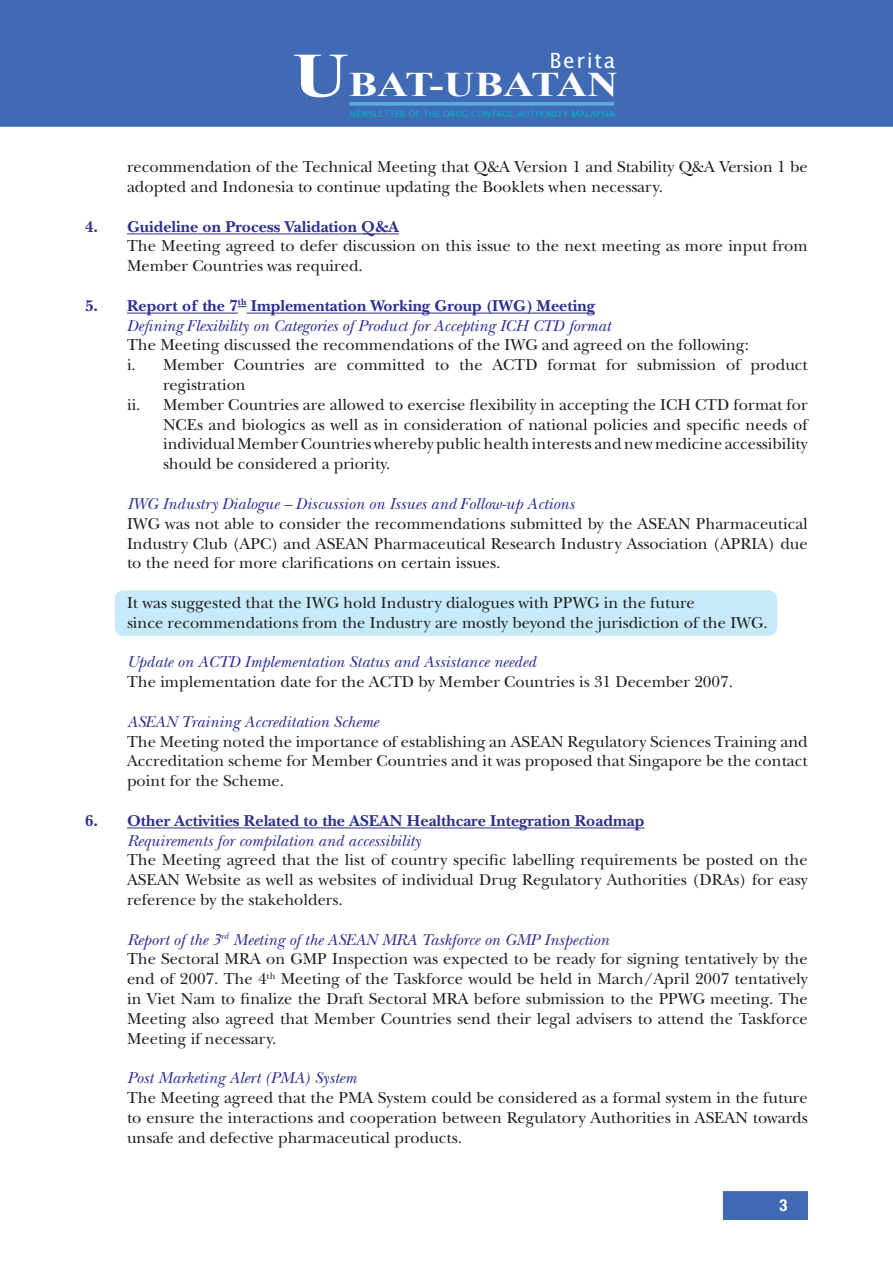
<style>
.page{position:relative;width:893px;height:1263px;background:#fff}
.page>*{position:absolute;margin:0;border:0;box-sizing:border-box;transform-origin:0 0}
.t1{font:700 34.5px "Times New Roman";color:#fff;scale:1.24 1}
.t2{font:21px "Lucida Sans";letter-spacing:.075em;color:#fff}
.t3{font:16.5px/19.8px "New Baskerville";color:#231f20}
.t4{font:italic 16.5px/19.8px "New Baskerville";color:#2e3092}
.t5{font:700 16.5px "New Baskerville";color:#2e3092}
.t6{font:700 condensed 16.5px "Helvetica Neue";color:#fff}
.t7{font:9px "Lucida Sans";color:#00b7ce}
.s1{font-size:63px}
.s2{font-weight:700;font-style:normal}
.s3{font-style:italic;color:#2e3092}
</style>
<div class="page">
<div style="left:724px;top:1192px;width:83px;height:27px;background:#406ab4"></div>
<div style="left:723px;top:1191px;width:85px;height:29px;border:2px solid #406ab4"></div>
<div style="left:0;top:0;width:893px;height:127px;background:#406ab4"></div>
<svg style="left:349px;top:102px;width:265px;height:4px"></svg>
<div style="left:115px;top:590px;width:662px;height:46px;background:#c6eafa;border-radius:9px"></div>
<hr style="left:127px;top:233px;width:272px;height:1px;background:#2e3092">
<hr style="left:127px;top:313px;width:111px;height:1px;background:#2e3092">
<hr style="left:246px;top:313px;width:349px;height:1px;background:#2e3092">
<hr style="left:127px;top:827px;width:517px;height:1px;background:#2e3092">
<p class="t2" style="left:550px;top:48px;width:67px">Berita</p>
<h1 class="t1" style="left:292px;top:65px;width:264px"><span class="s1">U</span>BAT-UBATAN</h1>
<p class="t7" style="left:350px;top:108px;width:266px">NEWSLETTER OF THE DRUG CONTROL AUTHORITY MALAYSIA</p>
<p class="t3" style="left:127px;top:157px;width:682px">recommendation of the Technical Meeting that Q&amp;A Version 1 and Stability Q&amp;A Version 1 be adopted and Indonesia to continue updating the Booklets when necessary.</p>
<p class="t5" style="left:85px;top:217px;width:315px">4. Guideline on Process Validation Q&amp;A</p>
<p class="t3" style="left:127px;top:236px;width:682px">The Meeting agreed to defer discussion on this issue to the next meeting as more input from<br>Member Countries was required.</p>
<p class="t4" style="left:127px;top:296px;width:485px;text-indent:-42px"><span class="s2">5. Report of the 7</span><sup>th</sup> <span class="s2">Implementation Working Group (IWG) Meeting<br></span>Defining Flexibility on Categories of Product for Accepting ICH CTD format</p>
<p class="t3" style="left:127px;top:335px;width:623px">The Meeting discussed the recommendations of the IWG and agreed on the following:</p>
<p class="t3" style="left:127px;top:355px;width:682px">i. Member Countries are committed to the ACTD format for submission of product</p>
<p class="t3" style="left:163px;top:375px;width:84px">registration</p>
<p class="t3" style="left:127px;top:394px;width:682px">ii. Member Countries are allowed to exercise flexibility in accepting the ICH CTD format for</p>
<p class="t3" style="left:163px;top:414px;width:646px">NCEs and biologics as well as in consideration of national policies and specific needs of</p>
<p class="t3" style="left:163px;top:434px;width:646px">individual Member Countries whereby public health interests and new medicine accessibility</p>
<p class="t3" style="left:163px;top:454px;width:229px">should be considered a priority.</p>
<p class="t4" style="left:127px;top:494px;width:449px">IWG Industry Dialogue – Discussion on Issues and Follow-up Actions</p>
<p class="t3" style="left:127px;top:513px;width:682px;text-align:justify">IWG was not able to consider the recommendations submitted by the ASEAN Pharmaceutical Industry Club (APC) and ASEAN Pharmaceutical Research Industry Association (APRIA) due to the need for more clarifications on certain issues.</p>
<p class="t3" style="left:127px;top:592px;width:642px">It was suggested that the IWG hold Industry dialogues with PPWG in the future<br>since recommendations from the Industry are mostly beyond the jurisdiction of the IWG.</p>
<p class="t4" style="left:127px;top:652px;width:410px">Update on ACTD Implementation Status and Assistance needed</p>
<p class="t3" style="left:127px;top:672px;width:607px">The implementation date for the ACTD by Member Countries is 31 December 2007.</p>
<p class="t4" style="left:127px;top:712px;width:253px">ASEAN Training Accreditation Scheme</p>
<p class="t3" style="left:127px;top:731px;width:682px;text-align:justify">The Meeting noted the importance of establishing an ASEAN Regulatory Sciences Training and Accreditation scheme for Member Countries and it was proposed that Singapore be the contact point for the Scheme.</p>
<p class="t5" style="left:85px;top:811px;width:561px">6. Other Activities Related to the ASEAN Healthcare Integration Roadmap</p>
<p class="t4" style="left:127px;top:830px;width:295px">Requirements for compilation and accessibility</p>
<p class="t3" style="left:127px;top:850px;width:682px;text-align:justify">The Meeting agreed that the list of country specific labelling requirements be posted on the ASEAN Website as well as websites of individual Drug Regulatory Authorities (DRAs) for easy reference by the stakeholders.</p>
<p class="t3" style="left:127px;top:929px;width:682px"><span class="s3">Report of the 3</span><sup>rd</sup> <span class="s3">Meeting of the ASEAN MRA Taskforce on GMP Inspection<br></span>The Sectoral MRA on GMP Inspection was expected to be ready for signing tentatively by the end of 2007. The 4<sup>th</sup> Meeting of the Taskforce would be held in March/April 2007 tentatively in Viet Nam to finalize the Draft Sectoral MRA before submission to the PPWG meeting. The Meeting also agreed that Member Countries send their legal advisers to attend the Taskforce Meeting if necessary.</p>
<p class="t4" style="left:127px;top:1068px;width:231px">Post Marketing Alert (PMA) System</p>
<p class="t3" style="left:127px;top:1087px;width:682px;text-align:justify">The Meeting agreed that the PMA System could be considered as a formal system in the future to ensure the interactions and cooperation between Regulatory Authorities in ASEAN towards unsafe and defective pharmaceutical products.</p>
<p class="t6" style="left:779px;top:1195px;width:9px">3</p>
</div>
